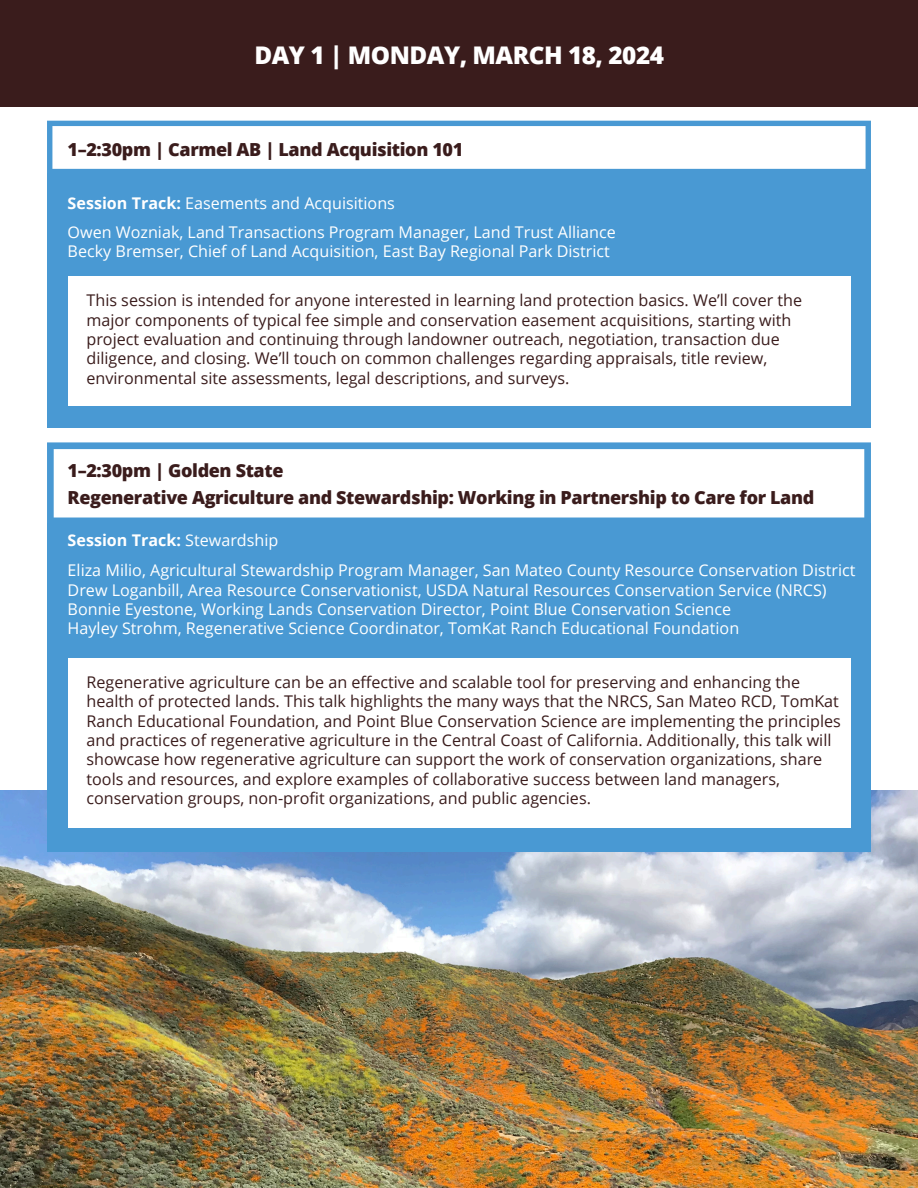
<style>
.page{position:relative;width:918px;height:1188px;background:#fff}
.page>*{position:absolute;margin:0;border:0;box-sizing:border-box;transform-origin:0 0}
.t1{font:800 24.3px "Open Sans";letter-spacing:-.02em;color:#fff}
.t2{font:800 18px "Open Sans";letter-spacing:-.02em;color:#3a1c1c}
.t3{font:16.2px/19.4px "Open Sans";color:#3a1c1c}
.t4{font:16.2px/19.4px "Open Sans";color:#fff}
.s1{font-weight:700}
</style>
<div class="page">
<img style="left:0;top:790px;width:918px;height:398px">
<div style="left:0;top:0;width:918px;height:107px;background:#3a1c1c"></div>
<div style="left:47px;top:173px;width:824px;height:254px;background:#4999d3"></div>
<svg style="left:47px;top:121px;width:824px;height:52px"></svg>
<div style="left:68px;top:277px;width:783px;height:129px;background:#fff"></div>
<div style="left:47px;top:523px;width:824px;height:328px;background:#4999d3"></div>
<svg style="left:47px;top:442px;width:824px;height:81px"></svg>
<div style="left:68px;top:658px;width:783px;height:170px;background:#fff"></div>
<h1 class="t1" style="left:254px;top:37px;width:411px">DAY 1 | MONDAY, MARCH 18, 2024</h1>
<p class="t2" style="left:68px;top:135px;width:397px">1–2:30pm | Carmel AB | Land Acquisition 101</p>
<p class="t4" style="left:68px;top:189px;width:550px;line-height:28.5px"><span class="s1">Session Track:</span> Easements and Acquisitions<br>Owen Wozniak, Land Transactions Program Manager, Land Trust Alliance</p>
<p class="t4" style="left:68px;top:241px;width:544px">Becky Bremser, Chief of Land Acquisition, East Bay Regional Park District</p>
<p class="t3" style="left:87px;top:290px;width:717px">This session is intended for anyone interested in learning land protection basics. We’ll cover the major components of typical fee simple and conservation easement acquisitions, starting with project evaluation and continuing through landowner outreach, negotiation, transaction due diligence, and closing. We’ll touch on common challenges regarding appraisals, title review, environmental site assessments, legal descriptions, and surveys.</p>
<p class="t2" style="left:68px;top:457px;width:217px">1–2:30pm | Golden State</p>
<p class="t2" style="left:68px;top:484px;width:748px">Regenerative Agriculture and Stewardship: Working in Partnership to Care for Land</p>
<p class="t4" style="left:68px;top:525px;width:789px;line-height:30px"><span class="s1">Session Track:</span> Stewardship<br>Eliza Milio, Agricultural Stewardship Program Manager, San Mateo County Resource Conservation District</p>
<p class="t4" style="left:68px;top:580px;width:761px">Drew Loganbill, Area Resource Conservationist, USDA Natural Resources Conservation Service (NRCS)<br>Bonnie Eyestone, Working Lands Conservation Director, Point Blue Conservation Science<br>Hayley Strohm, Regenerative Science Coordinator, TomKat Ranch Educational Foundation</p>
<p class="t3" style="left:87px;top:672px;width:756px">Regenerative agriculture can be an effective and scalable tool for preserving and enhancing the health of protected lands. This talk highlights the many ways that the NRCS, San Mateo RCD, TomKat Ranch Educational Foundation, and Point Blue Conservation Science are implementing the principles and practices of regenerative agriculture in the Central Coast of California. Additionally, this talk will showcase how regenerative agriculture can support the work of conservation organizations, share tools and resources, and explore examples of collaborative success between land managers, conservation groups, non-profit organizations, and public agencies.</p>
</div>
